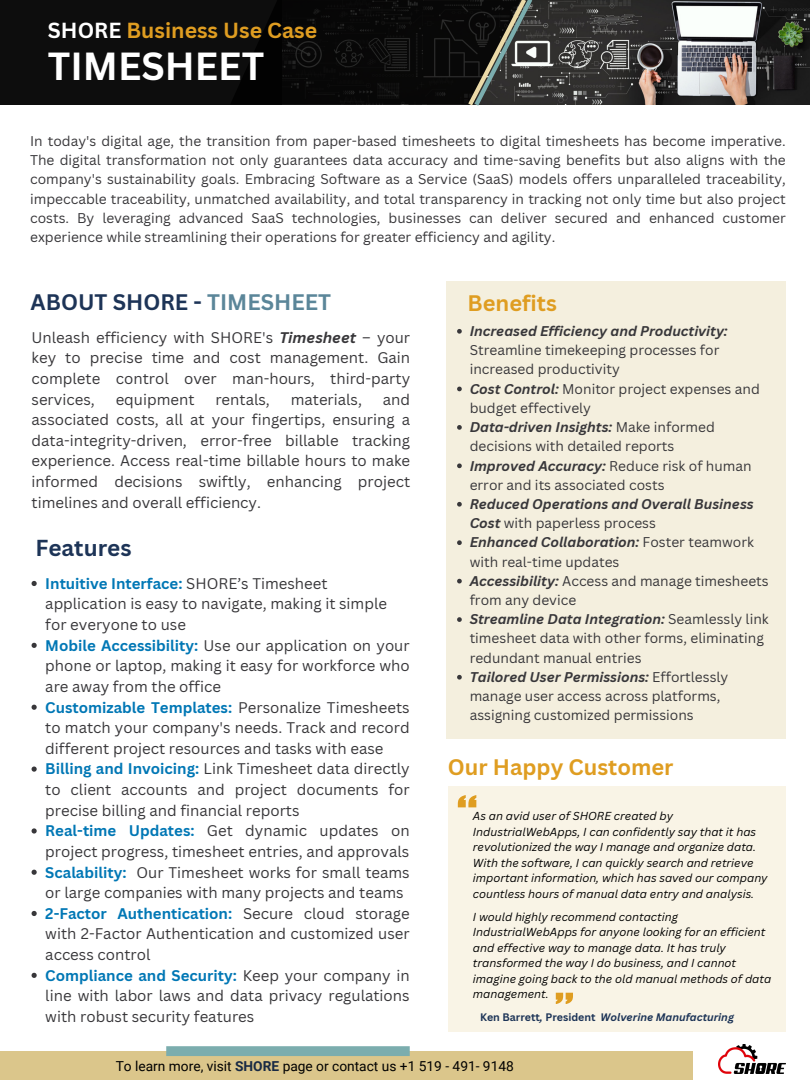
<style>
.page{position:relative;width:810px;height:1080px;background:#fff}
.page>*{position:absolute;margin:0;border:0;box-sizing:border-box;transform-origin:0 0}
.t1{font:700 38.12px "Canva Sans";color:#fff}
.t2{font:700 22.5px "Canva Sans";color:#1d3457}
.t3{font:700 21.88px "Canva Sans";color:#df9d21}
.t4{font:700 21.88px "Canva Sans";color:#1d3457}
.t5{font:700 21.25px "Canva Sans";color:#df9d21}
.t6{font:15px/20.6px "Canva Sans";color:#38373a;text-align:justify}
.t7{font:13.75px/19.2px "Canva Sans";color:#38373a}
.t8{font:13.75px "Roboto";color:#000}
.t9{font:italic 700 13.75px "Canva Sans";color:#38373a}
.t10{font:italic 11.25px/15.5px "Canva Sans";color:#000}
.t11{font:italic 700 10.62px "Canva Sans";color:#1d3457}
.s1{color:#fff}
.s2{color:#5b8699}
.s3{font-weight:700;font-style:italic}
.s4{font-weight:700;color:#0077b5}
.s5{font-style:normal}
.s6{font-weight:700;color:#182a44}
</style>
<div class="page">
<div style="left:0;top:0;width:347px;height:104px;background:#0d0d0d"></div>
<img style="left:536px;top:0;width:274px;height:105px">
<div style="left:0;top:1051px;width:692px;height:29px;background:#dbc68b"></div>
<img style="left:719px;top:1045px;width:67px;height:29px">
<div style="left:166px;top:1046px;width:244px;height:10px;background:#7badae"></div>
<svg style="left:230px;top:0;width:306px;height:106px"></svg>
<svg style="left:32px;top:581px;width:5px;height:5px"></svg>
<svg style="left:32px;top:643px;width:5px;height:5px"></svg>
<svg style="left:32px;top:705px;width:5px;height:5px"></svg>
<svg style="left:32px;top:767px;width:5px;height:5px"></svg>
<svg style="left:32px;top:828px;width:5px;height:6px"></svg>
<svg style="left:32px;top:870px;width:5px;height:5px"></svg>
<svg style="left:32px;top:911px;width:5px;height:5px"></svg>
<svg style="left:32px;top:973px;width:5px;height:5px"></svg>
<div style="left:446px;top:281px;width:340px;height:457px;background:#f4efde"></div>
<svg style="left:457px;top:329px;width:5px;height:5px"></svg>
<svg style="left:457px;top:387px;width:5px;height:4px"></svg>
<svg style="left:457px;top:425px;width:5px;height:5px"></svg>
<svg style="left:457px;top:463px;width:5px;height:5px"></svg>
<svg style="left:457px;top:502px;width:5px;height:5px"></svg>
<svg style="left:457px;top:540px;width:5px;height:5px"></svg>
<svg style="left:457px;top:579px;width:5px;height:4px"></svg>
<svg style="left:457px;top:617px;width:5px;height:5px"></svg>
<svg style="left:457px;top:675px;width:5px;height:5px"></svg>
<div style="left:448px;top:786px;width:337px;height:246px;background:#f9f4e6"></div>
<svg style="left:458px;top:795px;width:18px;height:12px"></svg>
<svg style="left:556px;top:993px;width:17px;height:11px"></svg>
<h3 class="t5" style="left:48px;top:15px;width:271px"><span class="s1">SHORE</span> Business Use Case</h3>
<h1 class="t1" style="left:48px;top:40px;width:218px">TIMESHEET</h1>
<p class="t7" style="left:30px;top:131px;width:757px;text-align:justify">In today's digital age, the transition from paper-based timesheets to digital timesheets has become imperative.<br>The digital transformation not only guarantees data accuracy and time-saving benefits but also aligns with the company's sustainability goals. Embracing Software as a Service (SaaS) models offers unparalleled traceability, impeccable traceability, unmatched availability, and total transparency in tracking not only time but also project costs. By leveraging advanced SaaS technologies, businesses can deliver secured and enhanced customer experience while streamlining their operations for greater efficiency and agility.</p>
<h3 class="t4" style="left:31px;top:287px;width:302px">ABOUT SHORE - <span class="s2">TIMESHEET</span></h3>
<p class="t6" style="left:32px;top:327px;width:380px">Unleash efficiency with SHORE's <span class="s3">Timesheet</span> – your key to precise time and cost management. Gain complete control over man-hours, third-party services,</p>
<p class="t6" style="left:32px;top:388px;width:380px;text-indent:351px">and associated costs, all at your fingertips, ensuring a data-integrity-driven, error-free billable tracking experience. Access real-time billable hours to make informed decisions swiftly, enhancing project timelines and overall efficiency.</p>
<p class="t6" style="left:116px;top:388px;width:80px">equipment</p>
<p class="t6" style="left:215px;top:388px;width:56px">rentals,</p>
<p class="t6" style="left:291px;top:388px;width:73px">materials,</p>
<h2 class="t2" style="left:35px;top:532px;width:98px">Features</h2>
<p class="t6" style="left:45px;top:573px;width:366px;text-align:left"><span class="s4">Intuitive Interface:</span> SHORE’s Timesheet application is easy to navigate, making it simple for everyone to use<br><span class="s4">Mobile Accessibility:</span> Use our application on your phone or laptop, making it easy for workforce who are away from the office<br><span class="s4">Customizable Templates:</span> Personalize Timesheets to match your company's needs. Track and record different project resources and tasks with ease <span class="s4">Billing and Invoicing:</span> Link Timesheet data directly to client accounts and project documents for precise billing and financial reports<br><span class="s4">Real-time Updates:</span> Get dynamic updates on project progress, timesheet entries, and approvals <span class="s4">Scalability:</span> Our Timesheet works for small teams or large companies with many projects and teams <span class="s4">2-Factor Authentication:</span> Secure cloud storage with 2-Factor Authentication and customized user access control<br><span class="s4">Compliance and Security:</span> Keep your company in line with labor laws and data privacy regulations with robust security features</p>
<h3 class="t3" style="left:467px;top:288px;width:91px">Benefits</h3>
<p class="t9" style="left:470px;top:321px;width:260px">Increased Efficiency and Productivity:</p>
<p class="t7" style="left:470px;top:340px;width:292px">Streamline timekeeping processes for increased productivity<br><span class="s3">Cost Control:</span> Monitor project expenses and budget effectively<br><span class="s3">Data-driven Insights:</span> Make informed decisions with detailed reports<br><span class="s3">Improved Accuracy:</span> Reduce risk of human error and its associated costs</p>
<p class="t7" style="left:470px;top:494px;width:301px"><span class="s3">Reduced Operations and Overall Business Cost</span> with paperless process<br><span class="s3">Enhanced Collaboration:</span> Foster teamwork with real-time updates<br><span class="s3">Accessibility:</span> Access and manage timesheets from any device<br><span class="s3">Streamline Data Integration:</span> Seamlessly link timesheet data with other forms, eliminating redundant manual entries<br><span class="s3">Tailored User Permissions:</span> Effortlessly manage user access across platforms, assigning customized permissions</p>
<h3 class="t3" style="left:448px;top:751px;width:227px">Our Happy Customer</h3>
<p class="t10" style="left:473px;top:808px;width:296px">As an avid user of SHORE created by IndustrialWebApps, I can confidently say that it has revolutionized the way I manage and organize data.<br>With the software, I can quickly search and retrieve important information, which has saved our company countless hours of manual data entry and analysis.</p>
<p class="t10" style="left:473px;top:909px;width:300px">I would highly recommend contacting IndustrialWebApps for anyone looking for an efficient and effective way to manage data. It has truly transformed the way I do business, and I cannot imagine going back to the old manual methods of data management.</p>
<p class="t11" style="left:480px;top:1010px;width:255px"><span class="s5">Ken Barrett</span>, <span class="s5">President</span> Wolverine Manufacturing</p>
<p class="t8" style="left:116px;top:1059px;width:400px">To learn more, visit <span class="s6">SHORE</span> page or contact us +1 519 - 491- 9148</p>
</div>
